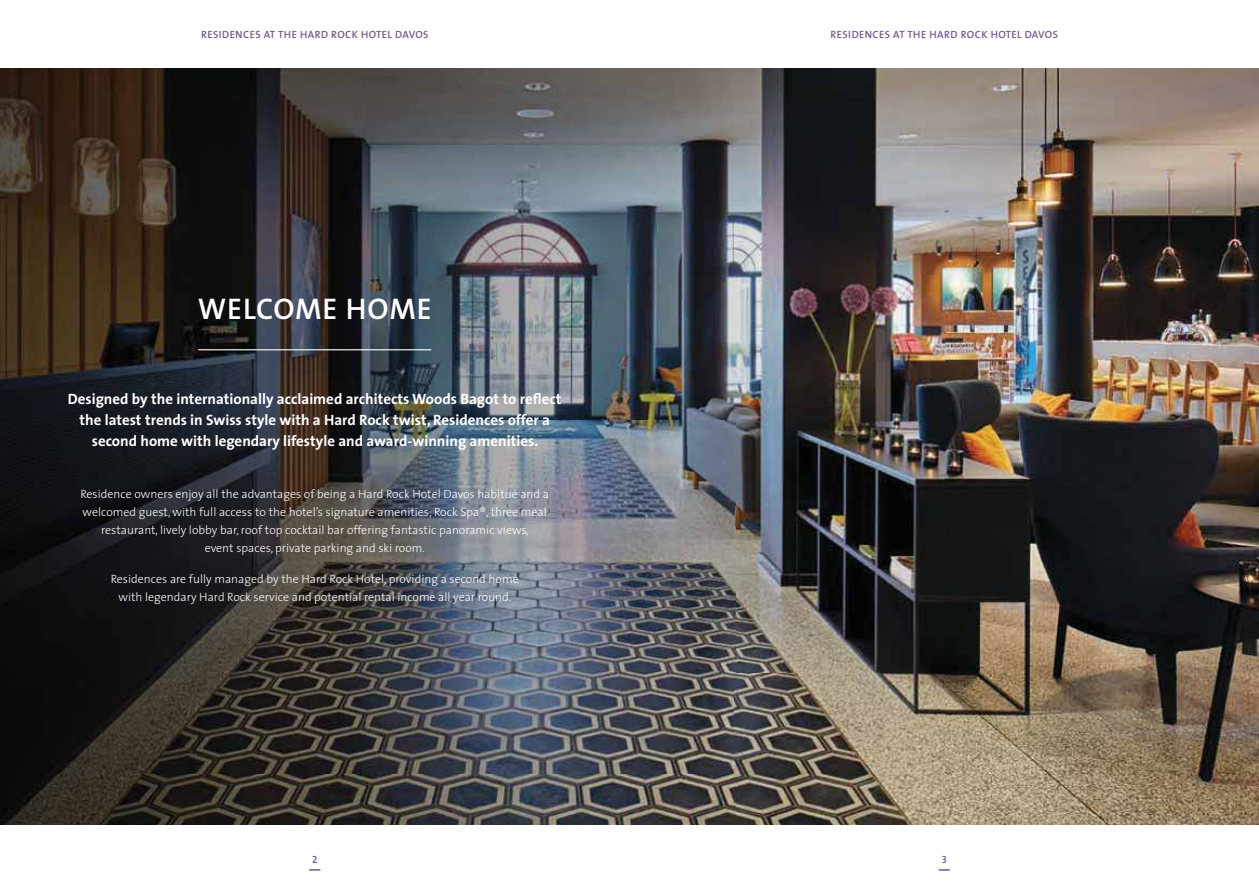
<style>
.page{position:relative;width:1259px;height:893px;background:#fff}
.page>*{position:absolute;margin:0;border:0;box-sizing:border-box;transform-origin:0 0}
.t1{font:600 30px "The Sans";letter-spacing:.03em;color:#fff}
.t2{font:700 15px/21px "The Sans";color:#fff;text-align:center}
.t3{font:300 12px/18px "The Sans";color:#fff;text-align:center}
.t4{font:10.5px "The Sans Semi Bold Caps";letter-spacing:.04em;color:#735a8f}
</style>
<div class="page">
<img style="left:944px;top:68px;width:315px;height:757px">
<img style="left:0;top:68px;width:944px;height:757px">
<hr style="left:198px;top:349px;width:233px;height:1px;background:#fff">
<svg style="left:309px;top:869px;width:11px;height:2px"></svg>
<svg style="left:938px;top:869px;width:11px;height:2px"></svg>
<p class="t4" style="left:201px;top:31px;width:229px">RESIDENCES AT THE HARD ROCK HOTEL DAVOS</p>
<p class="t4" style="left:830px;top:31px;width:229px">RESIDENCES AT THE HARD ROCK HOTEL DAVOS</p>
<h1 class="t1" style="left:198px;top:299px;width:236px">WELCOME HOME</h1>
<p class="t2" style="left:68px;top:389px;width:495px">Designed by the internationally acclaimed architects Woods Bagot to reflect the latest trends in Swiss style with a Hard Rock twist, Residences offer a second home with legendary lifestyle and award-winning amenities.</p>
<p class="t3" style="left:80px;top:486px;width:470px">Residence owners enjoy all the advantages of being a Hard Rock Hotel Davos habitué and a welcomed guest, with full access to the hotel’s signature amenities; Rock Spa®, three meal restaurant, lively lobby bar, roof top cocktail bar offering fantastic panoramic views,<br>event spaces, private parking and ski room.</p>
<p class="t3" style="left:111px;top:571px;width:409px">Residences are fully managed by the Hard Rock Hotel, providing a second home with legendary Hard Rock service and potential rental income all year round.</p>
<p class="t4" style="left:312px;top:856px;width:7px">2</p>
<p class="t4" style="left:941px;top:856px;width:7px">3</p>
</div>
